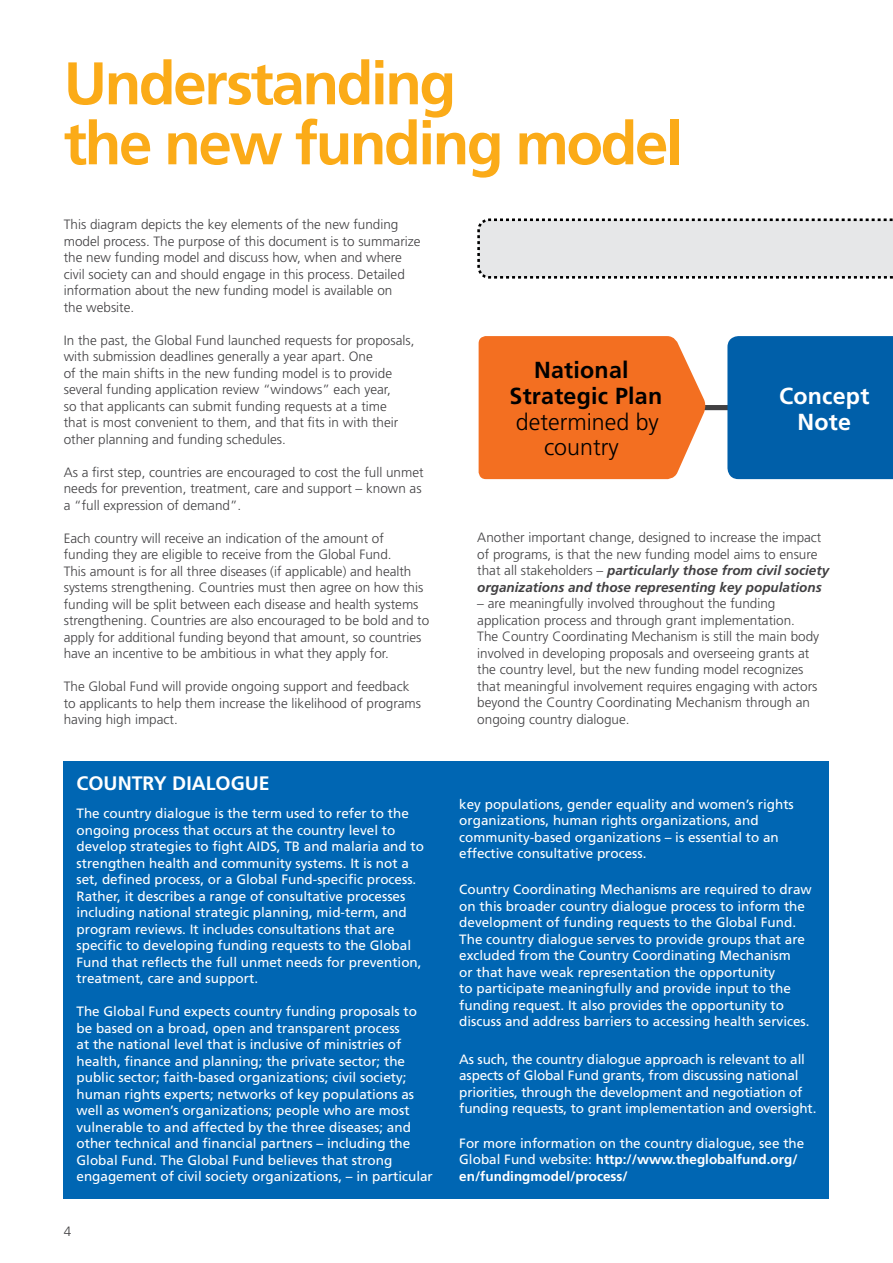
<style>
.page{position:relative;width:893px;height:1263px;background:#fff}
.page>*{position:absolute;margin:0;border:0;box-sizing:border-box;transform-origin:0 0}
.t1{font:700 60px/60px "Frutiger";letter-spacing:-.04em;color:#fbab18}
.t2{font:700 23.25px/25.8px "Frutiger";letter-spacing:.01em;color:#000;text-align:center}
.t3{font:300 23.25px/25.8px "Frutiger";color:#000;text-align:center}
.t4{font:700 23.25px/25.8px "Frutiger";letter-spacing:.01em;color:#fff;text-align:center}
.t5{font:700 19.5px "Frutiger";color:#fff}
.t6{font:13.5px/16.5px "Frutiger";color:#fff}
.t7{font:300 13.5px/16.5px "Frutiger";color:#414042}
.s1{font-weight:700;font-style:italic}
.s2{font-weight:700}
</style>
<div class="page">
<svg style="left:477px;top:218px;width:415px;height:61px;background:#d9dadb"></svg>
<div style="left:688px;top:405px;width:204px;height:5px;background:#414042"></div>
<svg style="left:479px;top:336px;width:228px;height:143px;background:#f3782f"></svg>
<div style="left:727px;top:336px;width:165px;height:143px;background:#005fa9"></div>
<div style="left:64px;top:762px;width:765px;height:437px;background:#0066b3"></div>
<h1 class="t1" style="left:64px;top:53px;width:620px">Understanding<br>the new funding model</h1>
<p class="t7" style="left:64px;top:216px;width:358px">This diagram depicts the key elements of the new funding model process. The purpose of this document is to summarize the new funding model and discuss how, when and where civil society can and should engage in this process. Detailed information about the new funding model is available on<br>the website.</p>
<p class="t7" style="left:64px;top:332px;width:352px">In the past, the Global Fund launched requests for proposals, with submission deadlines generally a year apart. One<br>of the main shifts in the new funding model is to provide several funding application review “windows” each year,<br>so that applicants can submit funding requests at a time<br>that is most convenient to them, and that fits in with their other planning and funding schedules.</p>
<p class="t7" style="left:64px;top:464px;width:361px">As a first step, countries are encouraged to cost the full unmet needs for prevention, treatment, care and support – known as a “full expression of demand”.</p>
<p class="t7" style="left:64px;top:530px;width:367px">Each country will receive an indication of the amount of funding they are eligible to receive from the Global Fund.<br>This amount is for all three diseases (if applicable) and health systems strengthening. Countries must then agree on how this funding will be split between each disease and health systems strengthening. Countries are also encouraged to be bold and to apply for additional funding beyond that amount, so countries have an incentive to be ambitious in what they apply for.</p>
<p class="t7" style="left:64px;top:678px;width:359px">The Global Fund will provide ongoing support and feedback to applicants to help them increase the likelihood of programs having high impact.</p>
<h3 class="t5" style="left:77px;top:771px;width:195px">COUNTRY DIALOGUE</h3>
<p class="t6" style="left:77px;top:805px;width:349px">The country dialogue is the term used to refer to the ongoing process that occurs at the country level to develop strategies to fight AIDS, TB and malaria and to strengthen health and community systems. It is not a set, defined process, or a Global Fund-specific process.<br>Rather, it describes a range of consultative processes including national strategic planning, mid-term, and program reviews. It includes consultations that are specific to developing funding requests to the Global Fund that reflects the full unmet needs for prevention, treatment, care and support.</p>
<p class="t6" style="left:77px;top:1003px;width:358px">The Global Fund expects country funding proposals to be based on a broad, open and transparent process<br>at the national level that is inclusive of ministries of health, finance and planning; the private sector; the public sector; faith-based organizations; civil society; human rights experts; networks of key populations as well as women’s organizations; people who are most vulnerable to and affected by the three diseases; and other technical and financial partners – including the Global Fund. The Global Fund believes that strong engagement of civil society organizations, – in particular</p>
<p class="t7" style="left:64px;top:1223px;width:9px">4</p>
<h2 class="t2" style="left:510px;top:357px;width:154px">National<br>Strategic Plan</h2>
<h2 class="t3" style="left:516px;top:408px;width:145px">determined by country</h2>
<h2 class="t4" style="left:779px;top:383px;width:92px">Concept<br>Note</h2>
<p class="t7" style="left:477px;top:529px;width:353px">Another important change, designed to increase the impact of programs, is that the new funding model aims to ensure that all stakeholders – <span class="s1">particularly those from civil society organizations and those representing key populations</span></p>
<p class="t7" style="left:477px;top:595px;width:343px">– are meaningfully involved throughout the funding application process and through grant implementation.<br>The Country Coordinating Mechanism is still the main body involved in developing proposals and overseeing grants at the country level, but the new funding model recognizes that meaningful involvement requires engaging with actors beyond the Country Coordinating Mechanism through an ongoing country dialogue.</p>
<p class="t6" style="left:459px;top:796px;width:336px">key populations, gender equality and women’s rights organizations, human rights organizations, and community-based organizations – is essential to an effective consultative process.</p>
<p class="t6" style="left:459px;top:881px;width:354px">Country Coordinating Mechanisms are required to draw on this broader country dialogue process to inform the development of funding requests to the Global Fund.<br>The country dialogue serves to provide groups that are excluded from the Country Coordinating Mechanism<br>or that have weak representation the opportunity<br>to participate meaningfully and provide input to the funding request. It also provides the opportunity to discuss and address barriers to accessing health services.</p>
<p class="t6" style="left:459px;top:1051px;width:359px">As such, the country dialogue approach is relevant to all aspects of Global Fund grants, from discussing national priorities, through the development and negotiation of funding requests, to grant implementation and oversight.</p>
<p class="t6" style="left:459px;top:1135px;width:347px">For more information on the country dialogue, see the<br>Global Fund website: <span class="s2">http://www.theglobalfund.org/ en/fundingmodel/process/</span></p>
</div>
